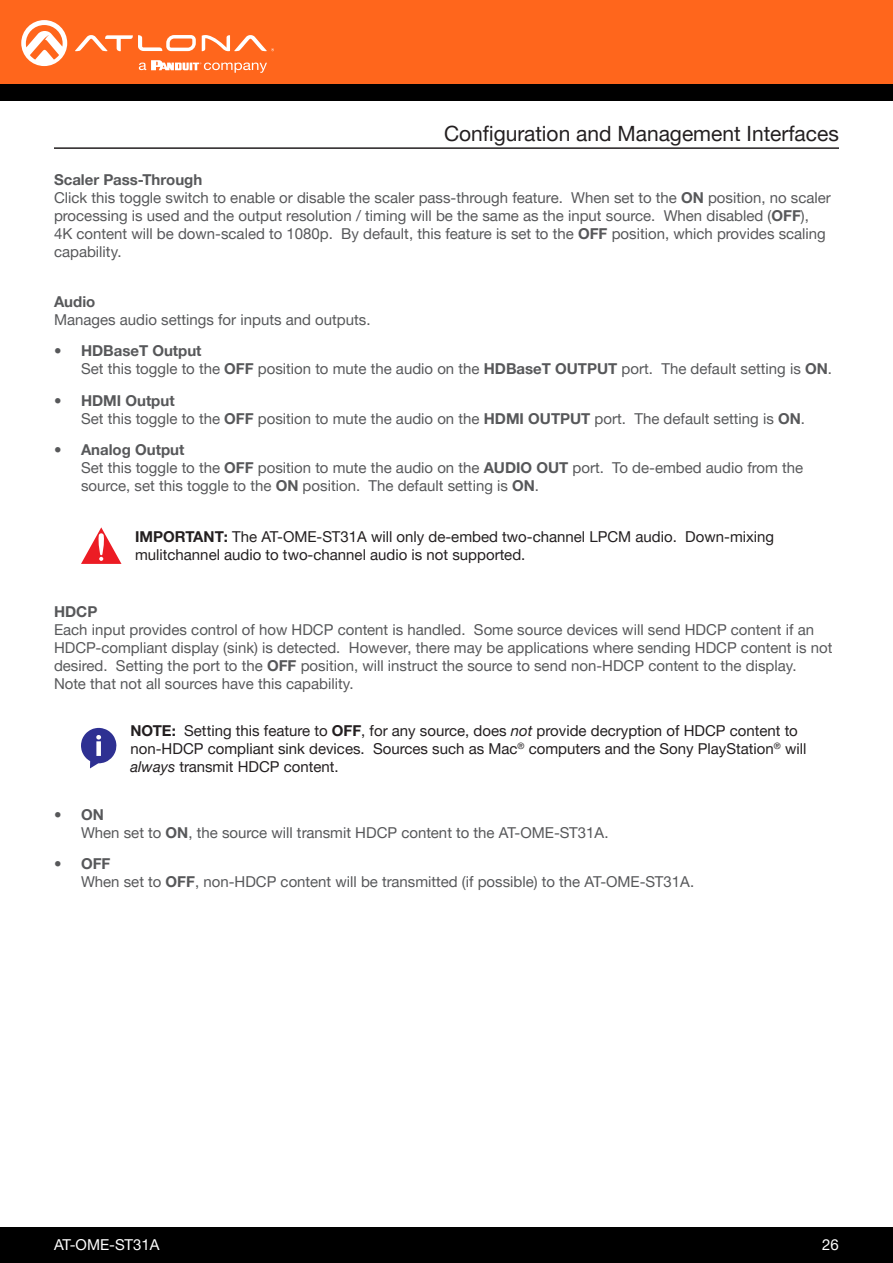
<style>
.page{position:relative;width:893px;height:1263px;background:#fff}
.page>*{position:absolute;margin:0;border:0;box-sizing:border-box;transform-origin:0 0}
.Non_TOC_Section_Head{font:21px "Helvetica Neue LTW1 G";color:#231f20}
.Numbered_Steps{font:15px/18px "Helvetica Neue LTW1 G";color:#57585a}
.General_Text{font:15px/18px "Helvetica Neue LTW1 G";color:#231f20}
.t1{font:15px "Helvetica Neue LTW1 G";color:#fff}
.s1{font-weight:700}
.s2{font-style:italic}
</style>
<div class="page">
<div style="left:0;top:1227px;width:893px;height:36px;background:#000"></div>
<div style="left:0;top:0;width:893px;height:84px;background:#ff661c"></div>
<div style="left:0;top:84px;width:893px;height:16px;background:#000"></div>
<svg style="left:75px;top:35px;width:121px;height:16px"></svg>
<svg style="left:202px;top:35px;width:72px;height:16px"></svg>
<svg style="left:21px;top:20px;width:46px;height:46px"></svg>
<svg style="left:139px;top:60px;width:128px;height:13px"></svg>
<hr style="left:54px;top:147px;width:785px;height:2px;background:#231f20">
<svg style="left:81px;top:728px;width:35px;height:40px"></svg>
<svg style="left:81px;top:527px;width:41px;height:37px"></svg>
<p class="Non_TOC_Section_Head" style="left:444px;top:120px;width:396px">Configuration and Management Interfaces</p>
<p class="Numbered_Steps" style="left:54px;top:171px;width:778px"><span class="s1">Scaler Pass-Through<br></span>Click this toggle switch to enable or disable the scaler pass-through feature. When set to the <span class="s1">ON</span> position, no scaler processing is used and the output resolution / timing will be the same as the input source. When disabled (<span class="s1">OFF</span>), 4K content will be down-scaled to 1080p. By default, this feature is set to the <span class="s1">OFF</span> position, which provides scaling capability.</p>
<p class="Numbered_Steps" style="left:54px;top:292px;width:318px"><span class="s1">Audio<br></span>Manages audio settings for inputs and outputs.</p>
<p class="Numbered_Steps" style="left:81px;top:342px;width:752px;text-indent:-27px"><span class="s1">• HDBaseT Output<br></span>Set this toggle to the <span class="s1">OFF</span> position to mute the audio on the <span class="s1">HDBaseT OUTPUT</span> port. The default setting is <span class="s1">ON</span>.</p>
<p class="Numbered_Steps" style="left:81px;top:391px;width:725px;text-indent:-27px"><span class="s1">• HDMI Output<br></span>Set this toggle to the <span class="s1">OFF</span> position to mute the audio on the <span class="s1">HDMI OUTPUT</span> port. The default setting is <span class="s1">ON</span>.</p>
<p class="Numbered_Steps" style="left:81px;top:441px;width:724px;text-indent:-27px"><span class="s1">• Analog Output<br></span>Set this toggle to the <span class="s1">OFF</span> position to mute the audio on the <span class="s1">AUDIO OUT</span> port. To de-embed audio from the source, set this toggle to the <span class="s1">ON</span> position. The default setting is <span class="s1">ON</span>.</p>
<p class="General_Text" style="left:135px;top:527px;width:641px"><span class="s1">IMPORTANT:</span> The AT-OME-ST31A will only de-embed two-channel LPCM audio. Down-mixing mulitchannel audio to two-channel audio is not supported.</p>
<p class="Numbered_Steps" style="left:54px;top:603px;width:780px"><span class="s1">HDCP<br></span>Each input provides control of how HDCP content is handled. Some source devices will send HDCP content if an HDCP-compliant display (sink) is detected. However, there may be applications where sending HDCP content is not desired. Setting the port to the <span class="s1">OFF</span> position, will instruct the source to send non-HDCP content to the display.<br>Note that not all sources have this capability.</p>
<p class="General_Text" style="left:130px;top:721px;width:677px"><span class="s1">NOTE:</span> Setting this feature to <span class="s1">OFF</span>, for any source, does <span class="s2">not</span> provide decryption of HDCP content to non-HDCP compliant sink devices. Sources such as Mac<sup>®</sup> computers and the Sony PlayStation<sup>®</sup> will <span class="s2">always</span> transmit HDCP content.</p>
<p class="Numbered_Steps" style="left:81px;top:805px;width:529px;text-indent:-27px"><span class="s1">• ON<br></span>When set to <span class="s1">ON</span>, the source will transmit HDCP content to the AT-OME-ST31A.</p>
<p class="Numbered_Steps" style="left:81px;top:855px;width:615px;text-indent:-27px"><span class="s1">• OFF<br></span>When set to <span class="s1">OFF</span>, non-HDCP content will be transmitted (if possible) to the AT-OME-ST31A.</p>
<p class="t1" style="left:54px;top:1235px;width:107px">AT-OME-ST31A</p>
<p class="t1" style="left:822px;top:1235px;width:18px">26</p>
</div>
